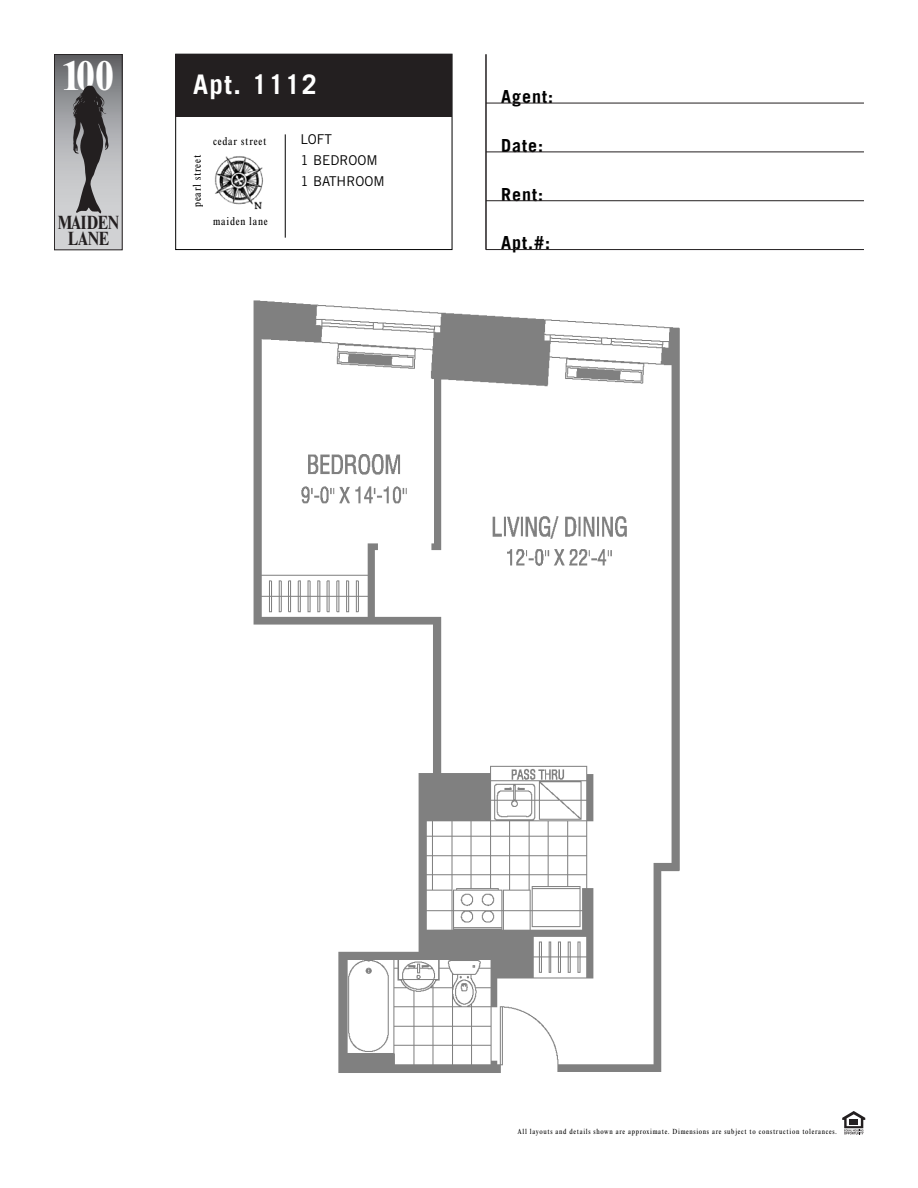
<style>
.page{position:relative;width:918px;height:1188px;background:#fff}
.page>*{position:absolute;margin:0;border:0;box-sizing:border-box;transform-origin:0 0}
.t1{font:700 condensed 42.3px "Times New Roman";color:#fff}
.t2{font:700 27px "Trade Gothic";letter-spacing:.055em;color:#fff}
.t3{font:700 condensed 19.35px/15.9px "Times New Roman";color:#231f20;text-align:center}
.t4{font:700 18px "Trade Gothic";letter-spacing:.055em;color:#000}
.t5{font:13.5px/21px "Trade Gothic";color:#000}
.t6{font:condensed 11.25px "Times New Roman";letter-spacing:.07em;color:#000}
.t7{font:condensed 7.5px "Times New Roman";letter-spacing:.09em;color:#000}
</style>
<div class="page">
<img style="left:214px;top:156px;width:49px;height:54px">
<img style="left:253px;top:300px;width:427px;height:773px">
<svg style="left:842px;top:1111px;width:23px;height:23px"></svg>
<hr style="left:285px;top:134px;width:1px;height:104px;background:#000">
<svg style="left:56px;top:56px;width:64px;height:192px;background:#abacaf"></svg>
<div style="left:54px;top:54px;width:68px;height:196px;border:1px solid #231f20"></div>
<img style="left:73px;top:85px;width:35px;height:129px">
<hr style="left:485px;top:54px;width:2px;height:196px;background:#231f20">
<hr style="left:486px;top:103px;width:378px;height:1px;background:#231f20">
<hr style="left:486px;top:152px;width:378px;height:1px;background:#231f20">
<hr style="left:486px;top:200px;width:378px;height:1px;background:#231f20">
<hr style="left:486px;top:249px;width:378px;height:1px;background:#231f20">
<div style="left:175px;top:54px;width:277px;height:63px;background:#231f20"></div>
<h1 class="t1" style="left:62px;top:61px;width:54px">100</h1>
<h3 class="t3" style="left:58px;top:217px;width:63px">MAIDEN<br>LANE</h3>
<h2 class="t2" style="left:193px;top:75px;width:125px">Apt. 1112</h2>
<h3 class="t6" style="left:193px;top:207px;width:54px;rotate:-90deg">pearl street</h3>
<h3 class="t6" style="left:213px;top:137px;width:55px">cedar street</h3>
<h3 class="t6" style="left:213px;top:217px;width:56px">maiden lane</h3>
<h3 class="t5" style="left:300px;top:130px;width:86px">LOFT<br>1 BEDROOM<br>1 BATHROOM</h3>
<h3 class="t4" style="left:501px;top:90px;width:53px">Agent:</h3>
<h3 class="t4" style="left:501px;top:139px;width:43px">Date:</h3>
<h3 class="t4" style="left:501px;top:188px;width:43px">Rent:</h3>
<h3 class="t4" style="left:501px;top:236px;width:50px">Apt.#:</h3>
<p class="t7" style="left:518px;top:1128px;width:321px">All layouts and details shown are approximate. Dimensions are subject to construction tolerances.</p>
</div>
